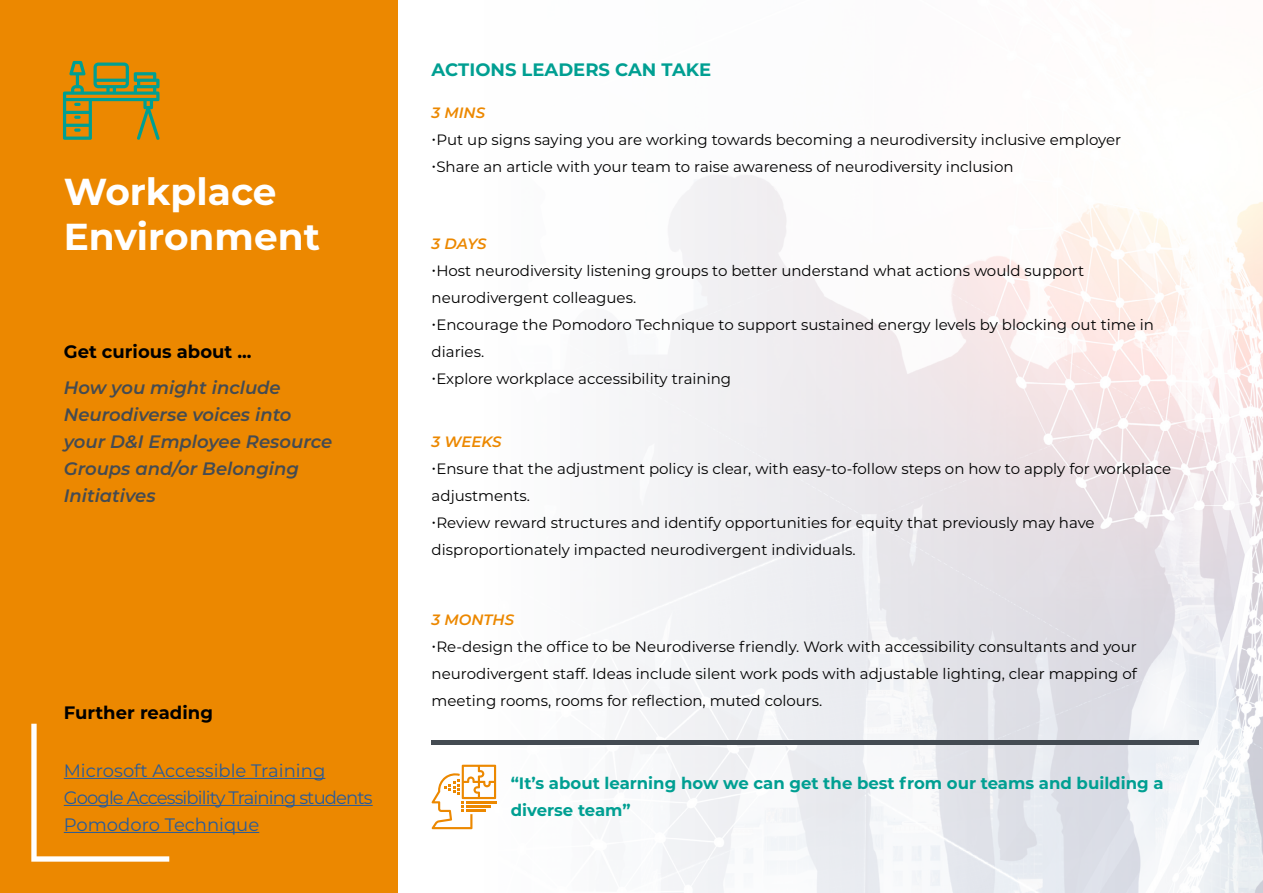
<style>
.page{position:relative;width:1263px;height:893px;background:#fff}
.page>*{position:absolute;margin:0;border:0;box-sizing:border-box;transform-origin:0 0}
.t1{font:700 37.5px/45px "Montserrat";color:#fff}
.t2{font:italic 600 18px/27px "Montserrat";color:#444b52}
.t3{font:18px/27px "Montserrat";letter-spacing:-.015em;color:#275b9b}
.t4{font:700 18px "Montserrat";color:#000}
.t5{font:700 18px "Montserrat";color:#009f92}
.t6{font:700 16.5px/27px "Montserrat";color:#009f92}
.t7{font:15px/27px "Montserrat";color:#000}
.t8{font:italic 600 15px "Montserrat";color:#ec8800}
</style>
<div class="page">
<img style="left:431px;top:175px;width:832px;height:718px">
<div style="left:0;top:0;width:398px;height:893px;background:#ec8800"></div>
<svg style="left:31px;top:724px;width:138px;height:138px"></svg>
<svg style="left:63px;top:61px;width:97px;height:79px"></svg>
<hr style="left:64px;top:778px;width:261px;height:1px;background:#275b9b">
<hr style="left:64px;top:805px;width:309px;height:1px;background:#275b9b">
<hr style="left:64px;top:832px;width:195px;height:1px;background:#275b9b">
<svg style="left:432px;top:765px;width:64px;height:64px"></svg>
<hr style="left:432px;top:740px;width:767px;height:4px;background:#444b52">
<h1 class="t1" style="left:64px;top:167px;width:258px">Workplace<br>Environment</h1>
<p class="t4" style="left:64px;top:339px;width:189px">Get curious about ...</p>
<p class="t2" style="left:64px;top:373px;width:270px">How you might include<br>Neurodiverse voices into your D&amp;I Employee Resource<br>Groups and/or Belonging<br>Initiatives</p>
<p class="t4" style="left:64px;top:700px;width:151px">Further reading</p>
<p class="t3" style="left:64px;top:756px;width:310px">Microsoft Accessible Training<br>Google Accessibility Training students<br>Pomodoro Technique</p>
<p class="t5" style="left:432px;top:57px;width:281px">ACTIONS LEADERS CAN TAKE</p>
<p class="t8" style="left:432px;top:102px;width:55px">3 MINS</p>
<p class="t7" style="left:432px;top:126px;width:691px">•Put up signs saying you are working towards becoming a neurodiversity inclusive employer</p>
<p class="t7" style="left:432px;top:153px;width:583px">•Share an article with your team to raise awareness of neurodiversity inclusion</p>
<p class="t8" style="left:432px;top:233px;width:56px">3 DAYS</p>
<p class="t7" style="left:432px;top:256px;width:654px">•Host neurodiversity listening groups to better understand what actions would support neurodivergent colleagues.</p>
<p class="t7" style="left:432px;top:310px;width:724px">•Encourage the Pomodoro Technique to support sustained energy levels by blocking out time in diaries.</p>
<p class="t7" style="left:432px;top:364px;width:301px">•Explore workplace accessibility training</p>
<p class="t8" style="left:432px;top:431px;width:72px">3 WEEKS</p>
<p class="t7" style="left:432px;top:454px;width:741px">•Ensure that the adjustment policy is clear, with easy-to-follow steps on how to apply for workplace adjustments.</p>
<p class="t7" style="left:432px;top:508px;width:664px">•Review reward structures and identify opportunities for equity that previously may have disproportionately impacted neurodivergent individuals.</p>
<p class="t8" style="left:432px;top:609px;width:84px">3 MONTHS</p>
<p class="t7" style="left:432px;top:633px;width:707px;text-align:justify">•Re-design the office to be Neurodiverse friendly. Work with accessibility consultants and your neurodivergent staff. Ideas include silent work pods with adjustable lighting, clear mapping of meeting rooms, rooms for reflection, muted colours.</p>
<p class="t6" style="left:511px;top:769px;width:654px">“It’s about learning how we can get the best from our teams and building a diverse team”</p>
</div>
